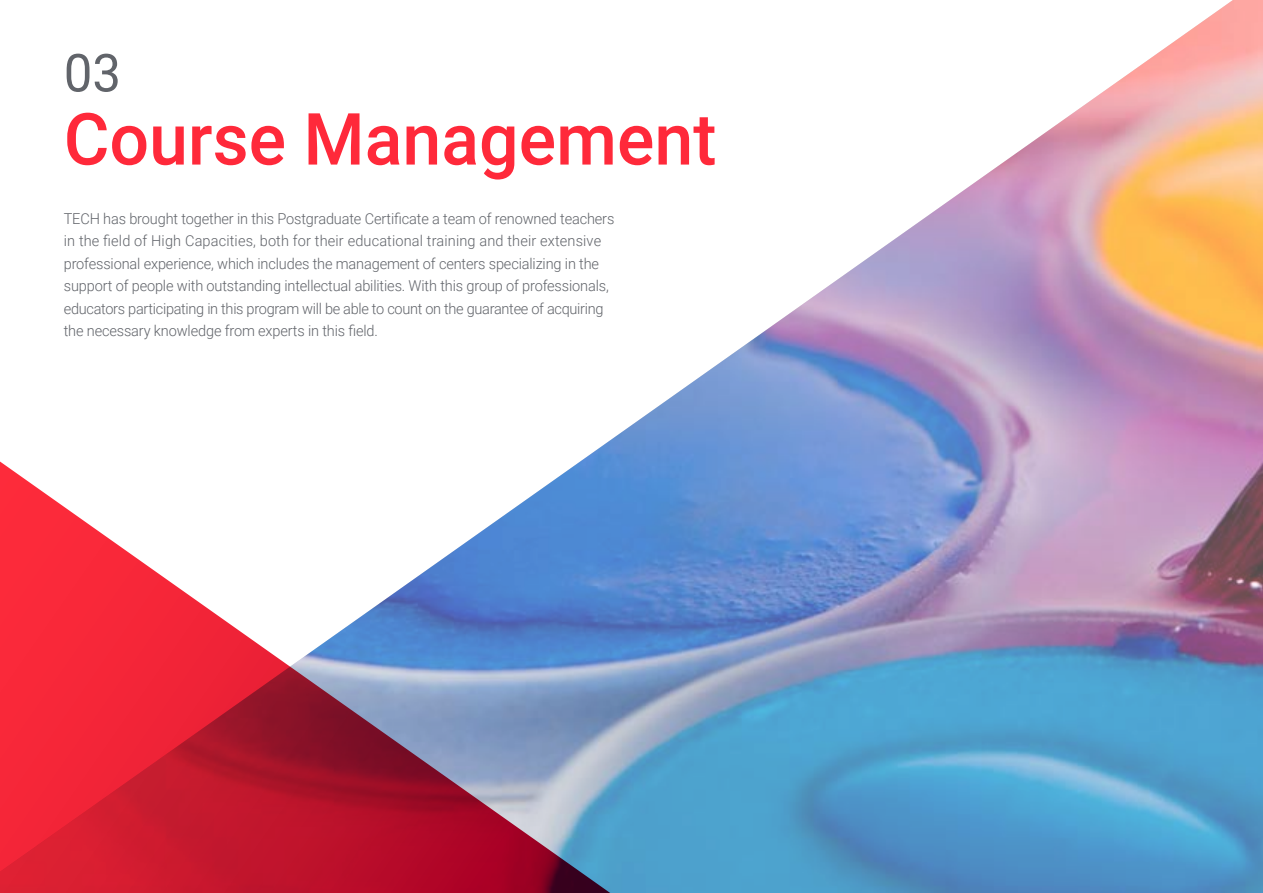
<style>
.page{position:relative;width:1263px;height:893px;background:#fff}
.page>*{position:absolute;margin:0;border:0;box-sizing:border-box;transform-origin:0 0}
.t1{font:500 72px "Roboto";color:#ff293a}
.t2{font:52.5px "Roboto";color:#61646a}
.t3{font:300 15px/22.5px "Roboto";letter-spacing:-.01em;color:#61646a}
</style>
<div class="page">
<img style="left:602px;top:0;width:661px;height:893px">
<svg style="left:0;top:446px;width:640px;height:447px"></svg>
<h2 class="t2" style="left:64px;top:36px;width:59px">03</h2>
<h1 class="t1" style="left:64px;top:89px;width:654px">Course Management</h1>
<p class="t3" style="left:64px;top:207px;width:552px">TECH has brought together in this Postgraduate Certificate a team of renowned teachers in the field of High Capacities, both for their educational training and their extensive professional experience, which includes the management of centers specializing in the support of people with outstanding intellectual abilities. With this group of professionals, educators participating in this program will be able to count on the guarantee of acquiring the necessary knowledge from experts in this field.</p>
</div>
